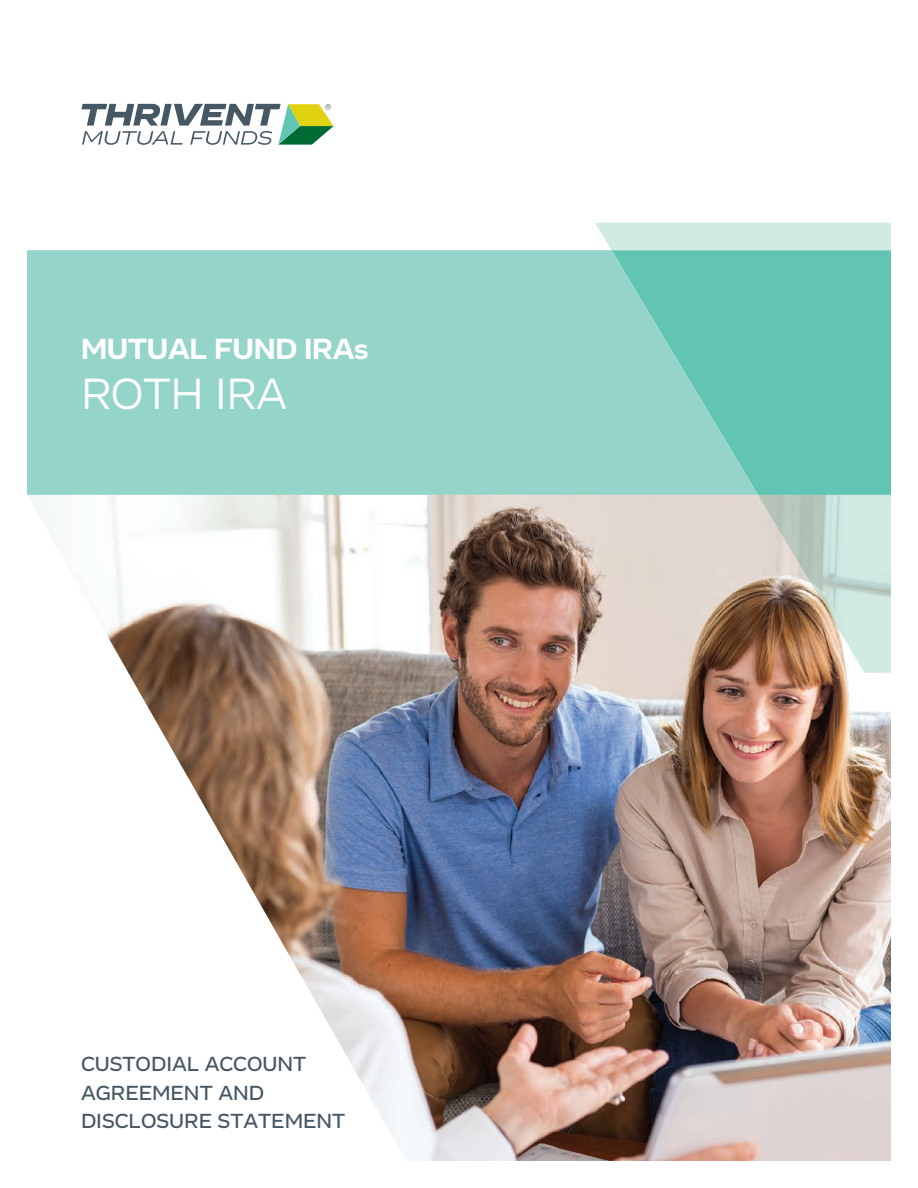
<style>
.page{position:relative;width:918px;height:1188px;background:#fff}
.page>*{position:absolute;margin:0;border:0;box-sizing:border-box;transform-origin:0 0}
.Head_1{font:45px "Vito";letter-spacing:-.01em;color:#fff}
.Head_1-2{font:700 30px "Vito";letter-spacing:-.01em;color:#fff}
.Subhead{font:500 21px/28.5px "Vito";color:#475865}
</style>
<div class="page">
<svg style="left:81px;top:104px;width:253px;height:41px"></svg>
<img style="left:105px;top:495px;width:786px;height:666px">
<div style="left:758px;top:250px;width:133px;height:245px;background:#62c5b4"></div>
<svg style="left:27px;top:250px;width:731px;height:245px;background:#90d2c6"></svg>
<div style="left:595px;top:223px;width:296px;height:27px;background:#d1eae4"></div>
<svg style="left:758px;top:495px;width:133px;height:178px;background:#bfbfb1"></svg>
<p class="Head_1-2" style="left:81px;top:331px;width:289px">MUTUAL FUND IRAs</p>
<p class="Head_1" style="left:81px;top:367px;width:208px">ROTH IRA</p>
<p class="Subhead" style="left:81px;top:1050px;width:266px">CUSTODIAL ACCOUNT<br>AGREEMENT AND<br>DISCLOSURE STATEMENT</p>
</div>
